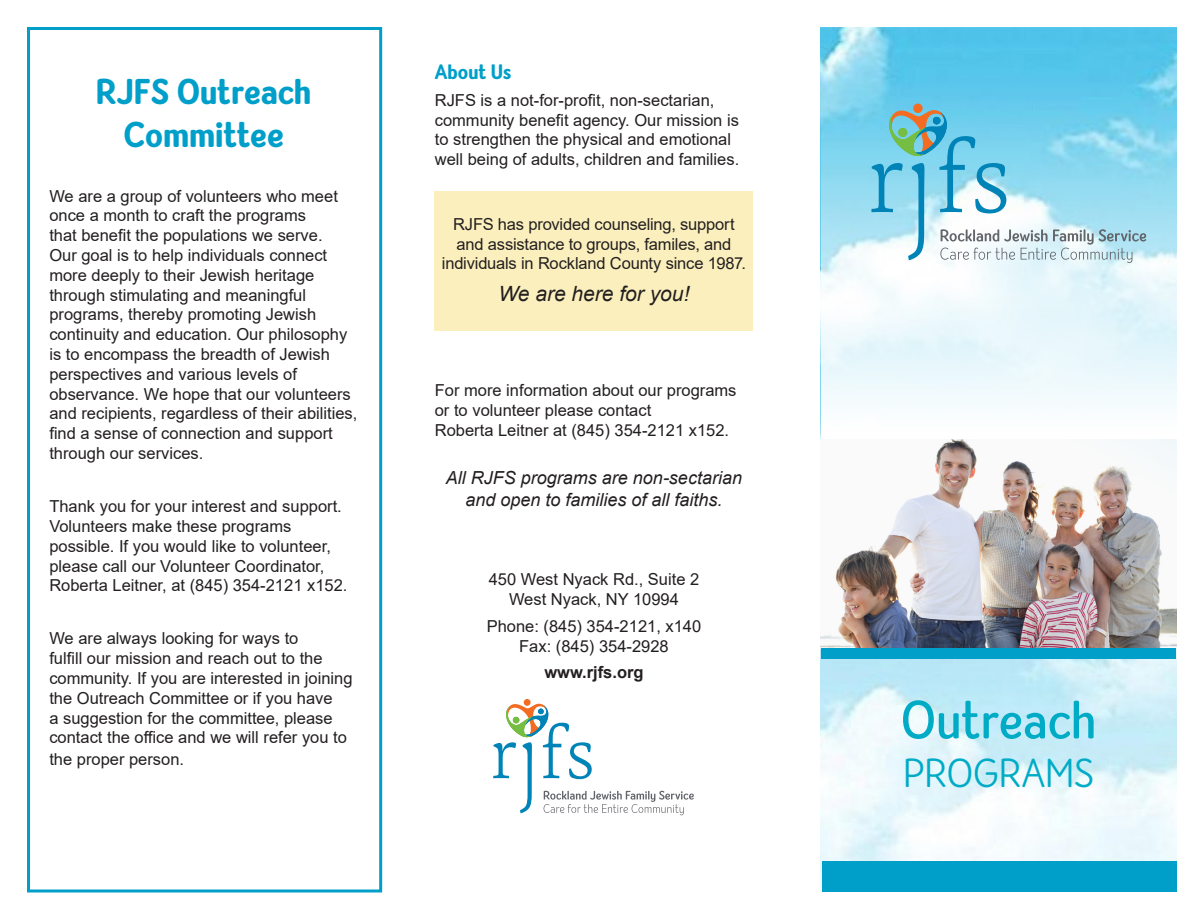
<style>
.page{position:relative;width:1188px;height:918px;background:#fff}
.page>*{position:absolute;margin:0;border:0;box-sizing:border-box;transform-origin:0 0}
.t1{font:500 54px "Amberly Sans";color:#00abc6}
.t2{font:40.5px "Amberly Sans";color:#00abc6}
.t3{font:800 36px/43.2px "Amberly Sans";color:#009fca;text-align:center}
.subhead{font:italic 21px "Arial";color:#231f20}
.heading{font:800 21px "Amberly Sans";color:#009fca}
.subhead-2{font:italic 18px/21.6px "Arial";color:#231f20;text-align:center}
.t4{font:16.5px/19.8px "Arial";color:#231f20}
.t5{font:700 16.5px "Arial";color:#231f20}
</style>
<div class="page">
<img style="left:821px;top:27px;width:355px;height:865px">
<svg style="left:821px;top:45px;width:356px;height:395px"></svg>
<img style="left:821px;top:440px;width:356px;height:209px">
<div style="left:27px;top:27px;width:355px;height:865px;border:3px solid #009fca"></div>
<div style="left:435px;top:191px;width:318px;height:139px;background:#fbf0bd"></div>
<svg style="left:493px;top:701px;width:201px;height:114px"></svg>
<svg style="left:913px;top:104px;width:10px;height:9px"></svg>
<svg style="left:871px;top:106px;width:276px;height:157px"></svg>
<div style="left:822px;top:648px;width:354px;height:10px;background:#009fca"></div>
<div style="left:822px;top:862px;width:355px;height:30px;background:#009fca"></div>
<p class="t3" style="left:96px;top:69px;width:217px">RJFS Outreach<br>Committee</p>
<p class="t4" style="left:49px;top:186px;width:310px">We are a group of volunteers who meet once a month to craft the programs<br>that benefit the populations we serve.<br>Our goal is to help individuals connect more deeply to their Jewish heritage through stimulating and meaningful programs, thereby promoting Jewish continuity and education. Our philosophy is to encompass the breadth of Jewish perspectives and various levels of observance. We hope that our volunteers and recipients, regardless of their abilities, find a sense of connection and support through our services.</p>
<p class="t4" style="left:49px;top:496px;width:300px">Thank you for your interest and support.<br>Volunteers make these programs possible. If you would like to volunteer, please call our Volunteer Coordinator, Roberta Leitner, at (845) 354-2121 x152.</p>
<p class="t4" style="left:49px;top:629px;width:305px">We are always looking for ways to<br>fulfill our mission and reach out to the community. If you are interested in joining the Outreach Committee or if you have<br>a suggestion for the committee, please contact the office and we will refer you to</p>
<p class="t4" style="left:49px;top:749px;width:136px">the proper person.</p>
<p class="heading" style="left:435px;top:58px;width:78px">About Us</p>
<p class="t4" style="left:435px;top:90px;width:306px">RJFS is a not-for-profit, non-sectarian, community benefit agency. Our mission is to strengthen the physical and emotional well being of adults, children and families.</p>
<p class="t4" style="left:442px;top:214px;width:306px;text-align:center">RJFS has provided counseling, support and assistance to groups, familes, and individuals in Rockland County since 1987.</p>
<p class="subhead" style="left:498px;top:280px;width:193px">We are here for you!</p>
<p class="t4" style="left:435px;top:381px;width:303px">For more information about our programs or to volunteer please contact<br>Roberta Leitner at (845) 354-2121 x152.</p>
<p class="subhead-2" style="left:446px;top:467px;width:298px">All RJFS programs are non-sectarian and open to families of all faiths.</p>
<p class="t4" style="left:489px;top:570px;width:212px;text-align:center">450 West Nyack Rd., Suite 2<br>West Nyack, NY 10994</p>
<p class="t4" style="left:487px;top:616px;width:216px;text-align:center">Phone: (845) 354-2121, x140<br>Fax: (845) 354-2928</p>
<p class="t5" style="left:544px;top:661px;width:101px">www.rjfs.org</p>
<p class="t1" style="left:901px;top:684px;width:197px">Outreach</p>
<p class="t2" style="left:903px;top:747px;width:192px">PROGRAMS</p>
</div>
